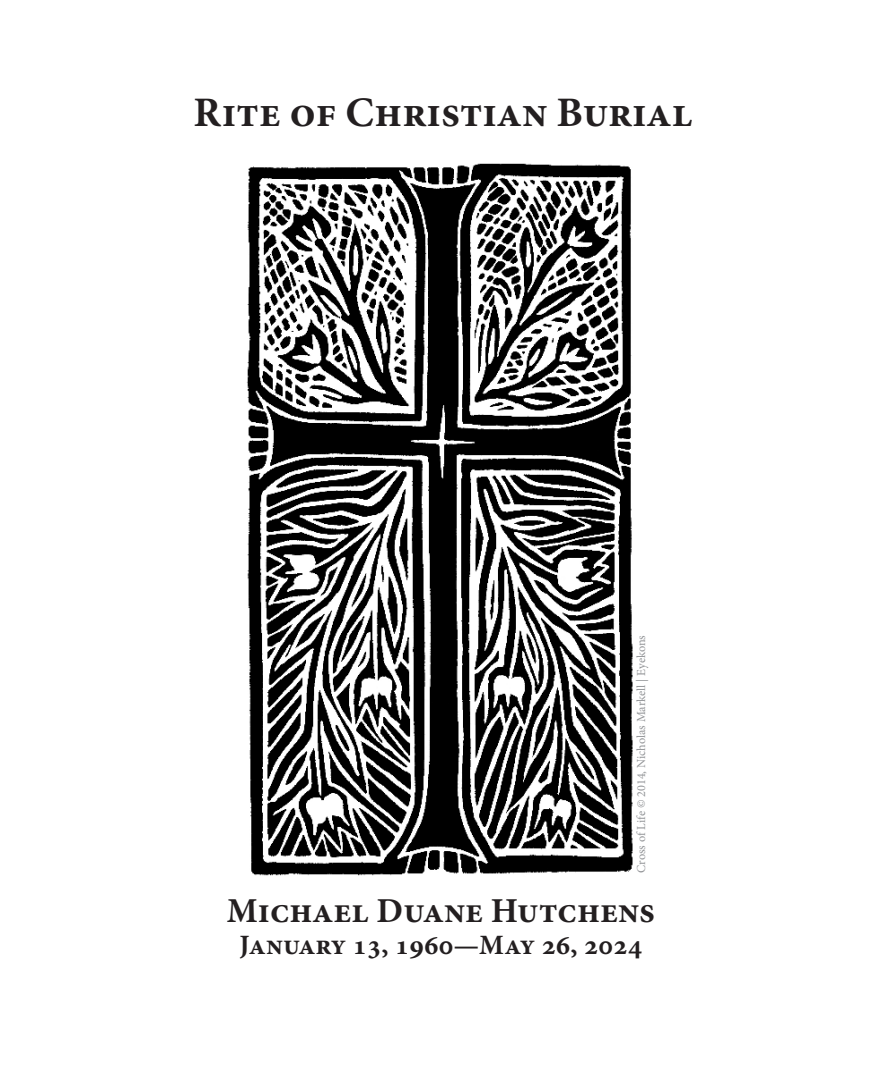
<style>
.page{position:relative;width:882px;height:1071px;background:#fff}
.page>*{position:absolute;margin:0;border:0;box-sizing:border-box;transform-origin:0 0}
.t1{font:700 42px "Minion Pro";color:#231f20}
.t2{font:700 35px "Minion Pro";color:#231f20}
.t3{font:700 28px "Minion Pro";color:#231f20}
.t4{font:12.25px "Minion Pro";color:#939598}
</style>
<div class="page">
<img style="left:246px;top:163px;width:387px;height:713px">
<h1 class="t1" style="left:194px;top:96px;width:501px">Rite of Christian Burial</h1>
<p class="t4" style="left:636px;top:873px;width:239px;rotate:-90deg">Cross of Life © 2014, Nicholas Markell | Eyekons</p>
<h2 class="t2" style="left:227px;top:897px;width:430px">Michael Duane Hutchens</h2>
<h3 class="t3" style="left:240px;top:934px;width:404px">January 13, 1960—May 26, 2024</h3>
</div>
